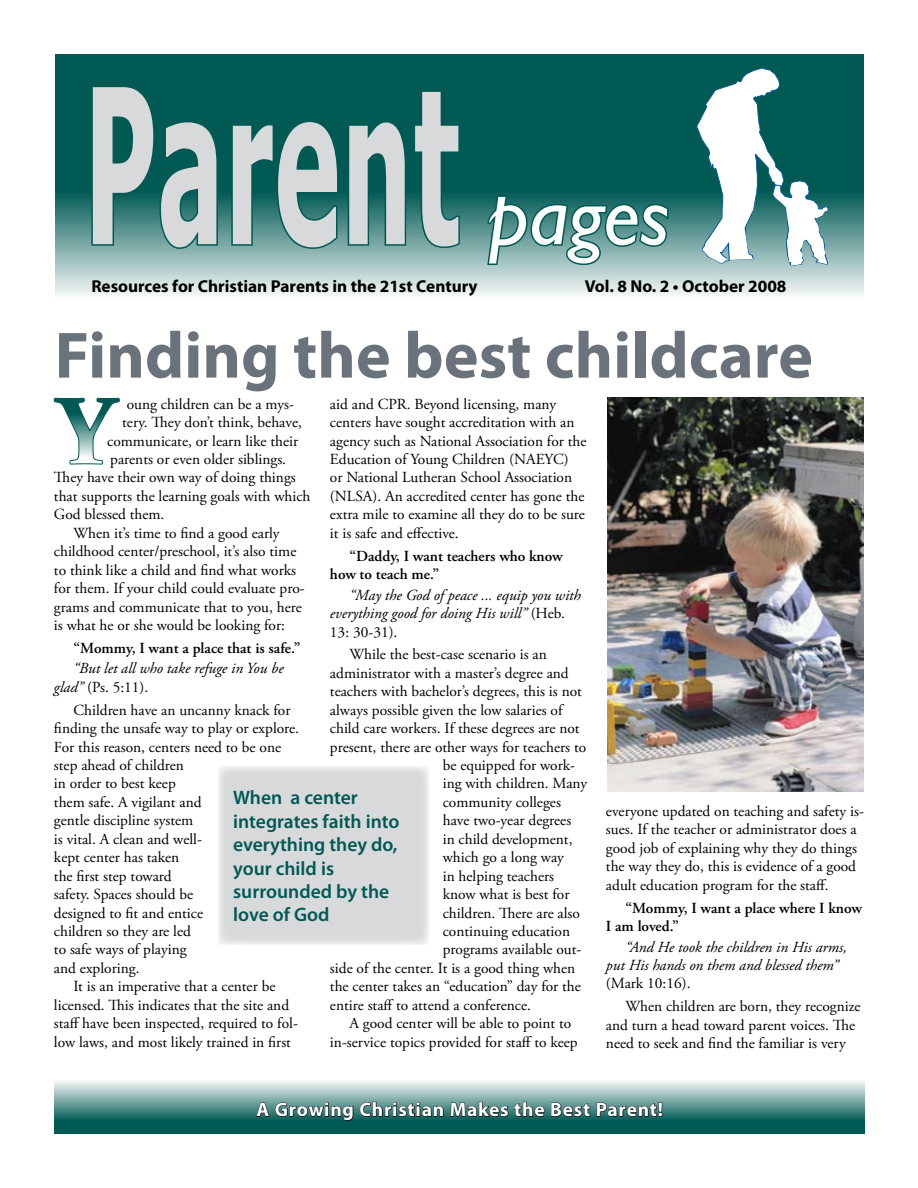
<style>
.page{position:relative;width:918px;height:1188px;background:#fff}
.page>*{position:absolute;margin:0;border:0;box-sizing:border-box;transform-origin:0 0}
.t1{font:700 216px "Tahoma";letter-spacing:.025em;color:#d8d9db;scale:.5 1}
.t2{font:italic 84px "Gill Sans";color:#fff}
.t3{font:700 66px "Myriad Pro";color:#6a737b}
.t4{font:600 19.5px/23.4px "Myriad Pro";color:#005953}
.t5{font:700 19.5px "Myriad Pro";letter-spacing:.04em;color:#fff}
.t6{font:700 17.25px "Myriad Pro";color:#000}
.t7{font:15.3px/18.5px "Adobe Garamond Pro";color:#000}
.t8{font:italic 15.3px/18.5px "Adobe Garamond Pro";color:#000}
.t9{font:600 15.3px/18.5px "Adobe Garamond Pro";color:#000}
.s1{font-style:normal}
</style>
<div class="page">
<svg style="left:55px;top:1081px;width:810px;height:53px;background:#619894"></svg>
<svg style="left:55px;top:54px;width:809px;height:242px;background:#428480"></svg>
<svg style="left:256px;top:1099px;width:188px;height:27px;background:#2c6663"></svg>
<svg style="left:450px;top:1081px;width:95px;height:39px;background:#759a97"></svg>
<svg style="left:551px;top:1102px;width:112px;height:21px;background:#265e5a"></svg>
<svg style="left:697px;top:68px;width:131px;height:198px"></svg>
<svg style="left:90px;top:84px;width:129px;height:166px;background:#146660"></svg>
<svg style="left:230px;top:119px;width:110px;height:131px;background:#196964"></svg>
<svg style="left:346px;top:89px;width:115px;height:161px;background:#146660"></svg>
<svg style="left:486px;top:194px;width:184px;height:73px;background:#448581"></svg>
<div style="left:218px;top:766px;width:211px;height:179px;background:#d8d9db"></div>
<svg style="left:54px;top:397px;width:66px;height:68px"></svg>
<img style="left:608px;top:397px;width:256px;height:394px">
<h1 class="t1" style="left:85px;top:14px;width:750px">Parent</h1>
<p class="t6" style="left:91px;top:275px;width:388px">Resources for Christian Parents in the 21st Century</p>
<p class="t6" style="left:585px;top:275px;width:203px">Vol. 8 No. 2 • October 2008</p>
<h2 class="t2" style="left:488px;top:168px;width:183px">pages</h2>
<h3 class="t3" style="left:55px;top:312px;width:760px">Finding the best childcare</h3>
<p class="t7" style="left:127px;top:395px;width:169px">oung children can be a mys-</p>
<p class="t7" style="left:122px;top:414px;width:181px">tery. They don’t think, behave,</p>
<p class="t7" style="left:107px;top:432px;width:192px">communicate, or learn like their</p>
<p class="t7" style="left:110px;top:450px;width:177px">parents or even older siblings.</p>
<p class="t7" style="left:54px;top:469px;width:243px">They have their own way of doing things</p>
<p class="t7" style="left:54px;top:487px;width:258px">that supports the learning goals with which</p>
<p class="t7" style="left:54px;top:506px;width:112px">God blessed them.</p>
<p class="t7" style="left:73px;top:524px;width:208px">When it’s time to find a good early</p>
<p class="t7" style="left:54px;top:543px;width:244px">childhood center/preschool, it’s also time</p>
<p class="t7" style="left:54px;top:561px;width:244px">to think like a child and find what works</p>
<p class="t7" style="left:54px;top:580px;width:252px">for them. If your child could evaluate pro-</p>
<p class="t7" style="left:54px;top:598px;width:249px">grams and communicate that to you, here</p>
<p class="t7" style="left:54px;top:617px;width:233px">is what he or she would be looking for:</p>
<p class="t9" style="left:73px;top:639px;width:229px">“Mommy, I want a place that is safe.”</p>
<p class="t8" style="left:54px;top:660px;width:231px;text-indent:19px">“But let all who take refuge in You be glad” <span class="s1">(Ps. 5:11).</span></p>
<p class="t7" style="left:73px;top:701px;width:219px">Children have an uncanny knack for</p>
<p class="t7" style="left:54px;top:720px;width:247px">finding the unsafe way to play or explore.</p>
<p class="t7" style="left:54px;top:738px;width:229px">For this reason, centers need to be one</p>
<p class="t7" style="left:54px;top:756px;width:132px">step ahead of children</p>
<p class="t7" style="left:54px;top:775px;width:123px">in order to best keep</p>
<p class="t7" style="left:54px;top:793px;width:149px">them safe. A vigilant and</p>
<p class="t7" style="left:54px;top:812px;width:141px">gentle discipline system</p>
<p class="t7" style="left:54px;top:830px;width:149px">is vital. A clean and well-</p>
<p class="t7" style="left:54px;top:849px;width:127px">kept center has taken</p>
<p class="t7" style="left:54px;top:867px;width:119px">the first step toward</p>
<p class="t7" style="left:54px;top:886px;width:141px">safety. Spaces should be</p>
<p class="t7" style="left:54px;top:904px;width:151px">designed to fit and entice</p>
<p class="t7" style="left:54px;top:923px;width:138px">children so they are led</p>
<p class="t7" style="left:54px;top:941px;width:134px">to safe ways of playing</p>
<p class="t7" style="left:54px;top:959px;width:87px">and exploring.</p>
<p class="t7" style="left:73px;top:978px;width:203px">It is an imperative that a center be</p>
<p class="t7" style="left:54px;top:996px;width:237px">licensed. This indicates that the site and</p>
<p class="t7" style="left:54px;top:1015px;width:245px">staff have been inspected, required to fol-</p>
<p class="t7" style="left:54px;top:1033px;width:239px">low laws, and most likely trained in first</p>
<p class="t7" style="left:330px;top:395px;width:258px">aid and CPR. Beyond licensing, many centers have sought accreditation with an agency such as National Association for the Education of Young Children (NAEYC)<br>or National Lutheran School Association (NLSA). An accredited center has gone the extra mile to examine all they do to be sure it is safe and effective.</p>
<p class="t9" style="left:330px;top:547px;width:234px;text-indent:19px">“Daddy, I want teachers who know how to teach me.”</p>
<p class="t8" style="left:330px;top:586px;width:252px;text-indent:19px">“May the God of peace ... equip you with everything good for doing His will” <span class="s1">(Heb.<br>13: 30-31).</span></p>
<p class="t7" style="left:349px;top:646px;width:199px">While the best-case scenario is an</p>
<p class="t7" style="left:330px;top:664px;width:240px">administrator with a master’s degree and</p>
<p class="t7" style="left:330px;top:683px;width:253px">teachers with bachelor’s degrees, this is not</p>
<p class="t7" style="left:330px;top:701px;width:234px">always possible given the low salaries of</p>
<p class="t7" style="left:330px;top:720px;width:251px">child care workers. If these degrees are not</p>
<p class="t7" style="left:330px;top:738px;width:258px">present, there are other ways for teachers to</p>
<p class="t7" style="left:443px;top:756px;width:134px">be equipped for work-</p>
<p class="t7" style="left:443px;top:775px;width:146px">ing with children. Many</p>
<p class="t7" style="left:443px;top:793px;width:120px">community colleges</p>
<p class="t7" style="left:443px;top:812px;width:130px">have two-year degrees</p>
<p class="t7" style="left:443px;top:830px;width:131px">in child development,</p>
<p class="t7" style="left:443px;top:849px;width:123px">which go a long way</p>
<p class="t7" style="left:443px;top:867px;width:113px">in helping teachers</p>
<p class="t7" style="left:443px;top:886px;width:128px">know what is best for</p>
<p class="t7" style="left:443px;top:904px;width:139px">children. There are also</p>
<p class="t7" style="left:443px;top:923px;width:129px">continuing education</p>
<p class="t7" style="left:443px;top:941px;width:140px">programs available out-</p>
<p class="t7" style="left:330px;top:959px;width:247px">side of the center. It is a good thing when</p>
<p class="t7" style="left:330px;top:978px;width:253px">the center takes an “education” day for the</p>
<p class="t7" style="left:330px;top:996px;width:203px">entire staff to attend a conference.</p>
<p class="t7" style="left:349px;top:1015px;width:223px">A good center will be able to point to</p>
<p class="t7" style="left:330px;top:1033px;width:249px">in-service topics provided for staff to keep</p>
<p class="t4" style="left:233px;top:786px;width:168px">When a center integrates faith into everything they do, your child is surrounded by the love of God</p>
<p class="t7" style="left:606px;top:802px;width:259px">everyone updated on teaching and safety is&shy;sues. If the teacher or administrator does a good job of explaining why they do things the way they do, this is evidence of a good adult education program for the staff.</p>
<p class="t9" style="left:606px;top:899px;width:257px;text-indent:19px">“Mommy, I want a place where I know<br>I am loved.”</p>
<p class="t8" style="left:606px;top:938px;width:242px;text-indent:19px">“And He took the children in His arms, put His hands on them and blessed them”</p>
<p class="t7" style="left:625px;top:973px;width:237px;line-height:22.8px;text-indent:-19px">(Mark 10:16).<br>When children are born, they recognize</p>
<p class="t7" style="left:606px;top:1016px;width:251px">and turn a head toward parent voices. The need to seek and find the familiar is very</p>
<p class="t5" style="left:256px;top:1097px;width:408px">A Growing Christian Makes the Best Parent!</p>
</div>
